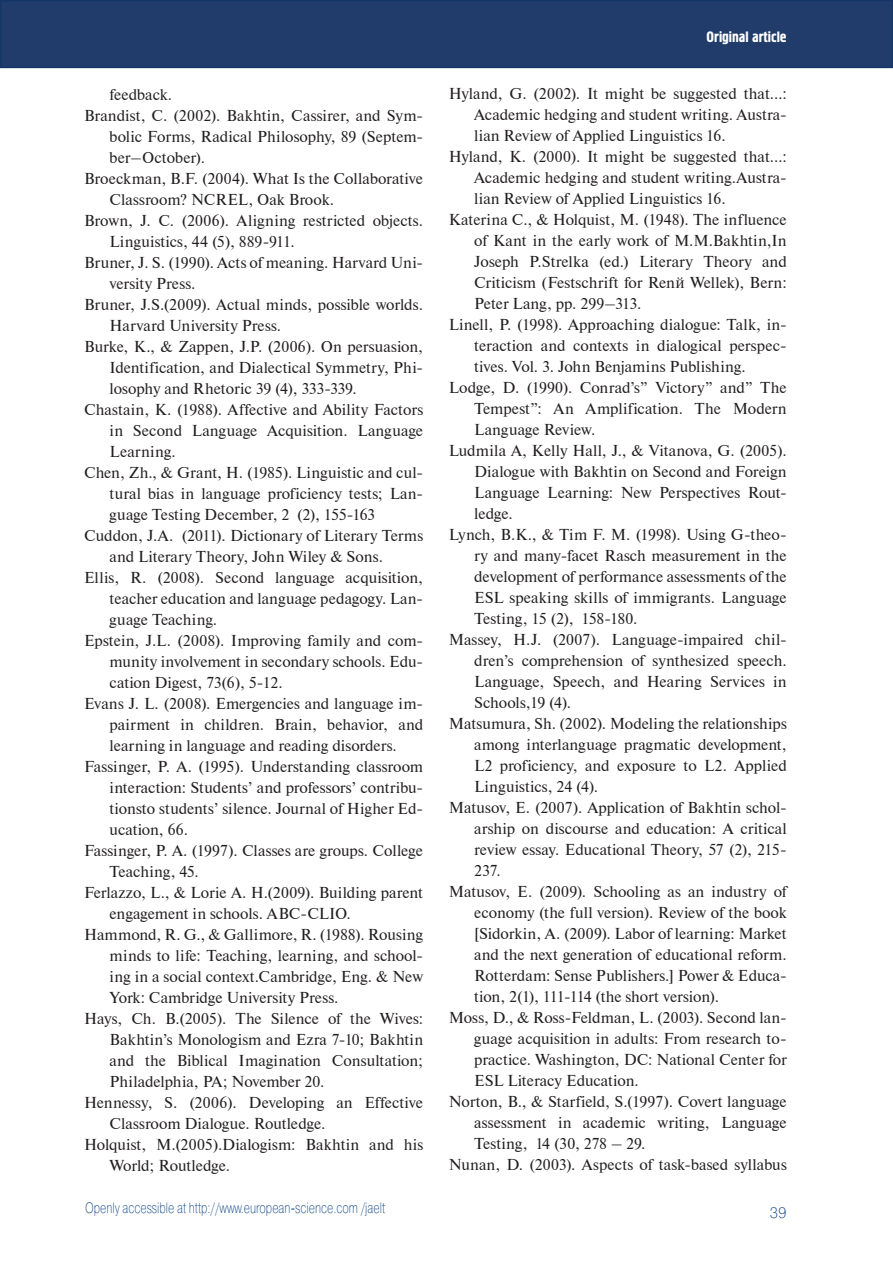
<style>
.page{position:relative;width:893px;height:1263px;background:#fff}
.page>*{position:absolute;margin:0;border:0;box-sizing:border-box;transform-origin:0 0}
.t1{font:15.75px "Newton CTT";letter-spacing:.005em;color:#231f20}
.t2{font:15.75px "Newton CTT";letter-spacing:.025em;color:#231f20}
.t3{font:15px "Pragmatica Light C";color:#134789;scale:.75 1}
.t4{font:15px "Hermes C";color:#fff}
.t5{font:15px "Pragmatica Light C";color:#134789}
</style>
<div class="page">
<div style="left:1px;top:1px;width:891px;height:66px;background:#213c6b"></div>
<div style="left:0;top:0;width:893px;height:68px;border:2px solid #153566"></div>
<p class="t1" style="left:110px;top:86px;width:64px">feedback.</p>
<p class="t1" style="left:84px;top:107px;width:340px">Brandist, C. (2002). Bakhtin, Cassirer, and Sym-</p>
<p class="t1" style="left:110px;top:128px;width:315px">bolic Forms, Radical Philosophy, 89 (Septem-</p>
<p class="t1" style="left:110px;top:149px;width:97px">ber–October).</p>
<p class="t1" style="left:84px;top:170px;width:340px">Broeckman, B.F. (2004). What Is the Collaborative</p>
<p class="t1" style="left:110px;top:191px;width:226px">Classroom? NCREL, Oak Brook.</p>
<p class="t1" style="left:84px;top:212px;width:341px">Brown, J. C. (2006). Aligning restricted objects.</p>
<p class="t1" style="left:110px;top:233px;width:187px">Linguistics, 44 (5), 889-911.</p>
<p class="t1" style="left:84px;top:254px;width:341px">Bruner, J. S. (1990). Acts of meaning. Harvard Uni-</p>
<p class="t1" style="left:110px;top:275px;width:87px">versity Press.</p>
<p class="t1" style="left:84px;top:296px;width:340px">Bruner, J.S.(2009). Actual minds, possible worlds.</p>
<p class="t1" style="left:110px;top:317px;width:173px">Harvard University Press.</p>
<p class="t1" style="left:84px;top:338px;width:341px">Burke, K., &amp; Zappen, J.P. (2006). On persuasion,</p>
<p class="t1" style="left:110px;top:359px;width:315px">Identification, and Dialectical Symmetry, Phi-</p>
<p class="t1" style="left:110px;top:380px;width:249px">losophy and Rhetoric 39 (4), 333-339.</p>
<p class="t1" style="left:84px;top:401px;width:340px">Chastain, K. (1988). Affective and Ability Factors</p>
<p class="t1" style="left:110px;top:422px;width:315px">in Second Language Acquisition. Language</p>
<p class="t2" style="left:110px;top:443px;width:68px">Learning.</p>
<p class="t1" style="left:84px;top:464px;width:340px">Chen, Zh., &amp; Grant, H. (1985). Linguistic and cul-</p>
<p class="t1" style="left:110px;top:485px;width:315px">tural bias in language proficiency tests; Lan-</p>
<p class="t1" style="left:110px;top:506px;width:267px">guage Testing December, 2 (2), 155-163</p>
<p class="t1" style="left:84px;top:527px;width:341px">Cuddon, J.A. (2011). Dictionary of Literary Terms</p>
<p class="t1" style="left:110px;top:548px;width:275px">and Literary Theory, John Wiley &amp; Sons.</p>
<p class="t1" style="left:84px;top:569px;width:340px">Ellis, R. (2008). Second language acquisition,</p>
<p class="t1" style="left:110px;top:590px;width:315px">teacher education and language pedagogy. Lan-</p>
<p class="t1" style="left:110px;top:611px;width:109px">guage Teaching.</p>
<p class="t1" style="left:84px;top:632px;width:341px">Epstein, J.L. (2008). Improving family and com-</p>
<p class="t1" style="left:110px;top:653px;width:315px">munity involvement in secondary schools. Edu-</p>
<p class="t1" style="left:110px;top:674px;width:175px">cation Digest, 73(6), 5-12.</p>
<p class="t1" style="left:84px;top:695px;width:341px">Evans J. L. (2008). Emergencies and language im-</p>
<p class="t1" style="left:110px;top:716px;width:315px">pairment in children. Brain, behavior, and</p>
<p class="t1" style="left:110px;top:737px;width:289px">learning in language and reading disorders.</p>
<p class="t1" style="left:84px;top:758px;width:340px">Fassinger, P. A. (1995). Understanding classroom</p>
<p class="t1" style="left:110px;top:779px;width:315px">interaction: Students’ and professors’ contribu-</p>
<p class="t1" style="left:110px;top:800px;width:315px">tionsto students’ silence. Journal of Higher Ed-</p>
<p class="t1" style="left:110px;top:821px;width:80px">ucation, 66.</p>
<p class="t1" style="left:84px;top:842px;width:340px">Fassinger, P. A. (1997). Classes are groups. College</p>
<p class="t1" style="left:110px;top:863px;width:91px">Teaching, 45.</p>
<p class="t1" style="left:84px;top:884px;width:341px">Ferlazzo, L., &amp; Lorie A. H.(2009). Building parent</p>
<p class="t1" style="left:110px;top:905px;width:243px">engagement in schools. ABC-CLIO.</p>
<p class="t1" style="left:84px;top:926px;width:340px">Hammond, R. G., &amp; Gallimore, R. (1988). Rousing</p>
<p class="t1" style="left:110px;top:947px;width:315px">minds to life: Teaching, learning, and school-</p>
<p class="t1" style="left:110px;top:968px;width:315px">ing in a social context.Cambridge, Eng. &amp; New</p>
<p class="t1" style="left:110px;top:989px;width:230px">York: Cambridge University Press.</p>
<p class="t1" style="left:84px;top:1010px;width:341px">Hays, Ch. B.(2005). The Silence of the Wives:</p>
<p class="t1" style="left:110px;top:1031px;width:315px">Bakhtin’s Monologism and Ezra 7-10; Bakhtin</p>
<p class="t1" style="left:110px;top:1052px;width:315px">and the Biblical Imagination Consultation;</p>
<p class="t1" style="left:110px;top:1073px;width:216px">Philadelphia, PA; November 20.</p>
<p class="t1" style="left:84px;top:1094px;width:341px">Hennessy, S. (2006). Developing an Effective</p>
<p class="t1" style="left:110px;top:1115px;width:217px">Classroom Dialogue. Routledge.</p>
<p class="t1" style="left:84px;top:1136px;width:341px">Holquist, M.(2005).Dialogism: Bakhtin and his</p>
<p class="t1" style="left:110px;top:1157px;width:122px">World; Routledge.</p>
<p class="t3" style="left:85px;top:1202px;width:401px">Openly accessible at http://www.european-science.com /jaelt</p>
<p class="t4" style="left:706px;top:32px;width:82px">Original article</p>
<p class="t1" style="left:449px;top:85px;width:340px">Hyland, G. (2002). It might be suggested that…:</p>
<p class="t1" style="left:474px;top:106px;width:314px">Academic hedging and student writing. Austra-</p>
<p class="t1" style="left:474px;top:127px;width:253px">lian Review of Applied Linguistics 16.</p>
<p class="t1" style="left:449px;top:148px;width:340px">Hyland, K. (2000). It might be suggested that…:</p>
<p class="t1" style="left:474px;top:169px;width:314px">Academic hedging and student writing.Austra-</p>
<p class="t1" style="left:474px;top:190px;width:253px">lian Review of Applied Linguistics 16.</p>
<p class="t1" style="left:449px;top:211px;width:340px">Katerina C., &amp; Holquist, M. (1948). The influence</p>
<p class="t1" style="left:474px;top:232px;width:314px">of Kant in the early work of M.M.Bakhtin,In</p>
<p class="t1" style="left:474px;top:253px;width:314px">Joseph P.Strelka (ed.) Literary Theory and</p>
<p class="t1" style="left:474px;top:274px;width:314px">Criticism (Festschrift for René Wellek), Bern:</p>
<p class="t1" style="left:474px;top:295px;width:169px">Peter Lang, pp. 299–313.</p>
<p class="t1" style="left:449px;top:316px;width:340px">Linell, P. (1998). Approaching dialogue: Talk, in-</p>
<p class="t1" style="left:474px;top:337px;width:314px">teraction and contexts in dialogical perspec-</p>
<p class="t1" style="left:474px;top:358px;width:273px">tives. Vol. 3. John Benjamins Publishing.</p>
<p class="t1" style="left:449px;top:379px;width:340px">Lodge, D. (1990). Conrad’s” Victory” and” The</p>
<p class="t1" style="left:474px;top:400px;width:314px">Tempest”: An Amplification. The Modern</p>
<p class="t1" style="left:474px;top:421px;width:123px">Language Review.</p>
<p class="t1" style="left:449px;top:442px;width:340px">Ludmila A, Kelly Hall, J., &amp; Vitanova, G. (2005).</p>
<p class="t1" style="left:474px;top:463px;width:314px">Dialogue with Bakhtin on Second and Foreign</p>
<p class="t1" style="left:474px;top:484px;width:314px">Language Learning: New Perspectives Rout-</p>
<p class="t1" style="left:474px;top:505px;width:40px">ledge.</p>
<p class="t1" style="left:449px;top:526px;width:340px">Lynch, B.K., &amp; Tim F. M. (1998). Using G-theo-</p>
<p class="t1" style="left:474px;top:547px;width:314px">ry and many-facet Rasch measurement in the</p>
<p class="t1" style="left:474px;top:568px;width:314px">development of performance assessments of the</p>
<p class="t1" style="left:474px;top:589px;width:314px">ESL speaking skills of immigrants. Language</p>
<p class="t1" style="left:474px;top:610px;width:165px">Testing, 15 (2), 158-180.</p>
<p class="t1" style="left:449px;top:631px;width:340px">Massey, H.J. (2007). Language-impaired chil-</p>
<p class="t1" style="left:474px;top:652px;width:314px">dren’s comprehension of synthesized speech.</p>
<p class="t1" style="left:474px;top:673px;width:314px">Language, Speech, and Hearing Services in</p>
<p class="t1" style="left:474px;top:694px;width:99px">Schools,19 (4).</p>
<p class="t1" style="left:449px;top:715px;width:340px">Matsumura, Sh. (2002). Modeling the relationships</p>
<p class="t1" style="left:474px;top:736px;width:314px">among interlanguage pragmatic development,</p>
<p class="t1" style="left:474px;top:757px;width:314px">L2 proficiency, and exposure to L2. Applied</p>
<p class="t1" style="left:474px;top:778px;width:126px">Linguistics, 24 (4).</p>
<p class="t1" style="left:449px;top:799px;width:340px">Matusov, E. (2007). Application of Bakhtin schol-</p>
<p class="t1" style="left:474px;top:820px;width:314px">arship on discourse and education: A critical</p>
<p class="t1" style="left:474px;top:841px;width:314px">review essay. Educational Theory, 57 (2), 215-</p>
<p class="t1" style="left:474px;top:862px;width:28px">237.</p>
<p class="t1" style="left:449px;top:883px;width:340px">Matusov, E. (2009). Schooling as an industry of</p>
<p class="t1" style="left:474px;top:904px;width:314px">economy (the full version). Review of the book</p>
<p class="t1" style="left:474px;top:925px;width:314px">[Sidorkin, A. (2009). Labor of learning: Market</p>
<p class="t1" style="left:474px;top:946px;width:314px">and the next generation of educational reform.</p>
<p class="t1" style="left:474px;top:967px;width:314px">Rotterdam: Sense Publishers.] Power &amp; Educa-</p>
<p class="t1" style="left:474px;top:988px;width:246px">tion, 2(1), 111-114 (the short version).</p>
<p class="t1" style="left:449px;top:1009px;width:340px">Moss, D., &amp; Ross-Feldman, L. (2003). Second lan-</p>
<p class="t1" style="left:474px;top:1030px;width:314px">guage acquisition in adults: From research to-</p>
<p class="t1" style="left:474px;top:1051px;width:314px">practice. Washington, DC: National Center for</p>
<p class="t1" style="left:474px;top:1072px;width:166px">ESL Literacy Education.</p>
<p class="t1" style="left:449px;top:1093px;width:340px">Norton, B., &amp; Starfield, S.(1997). Covert language</p>
<p class="t1" style="left:474px;top:1114px;width:314px">assessment in academic writing, Language</p>
<p class="t1" style="left:474px;top:1135px;width:173px">Testing, 14 (30, 278 – 29.</p>
<p class="t1" style="left:449px;top:1156px;width:340px">Nunan, D. (2003). Aspects of task-based syllabus</p>
<p class="t5" style="left:770px;top:1208px;width:18px">39</p>
</div>
